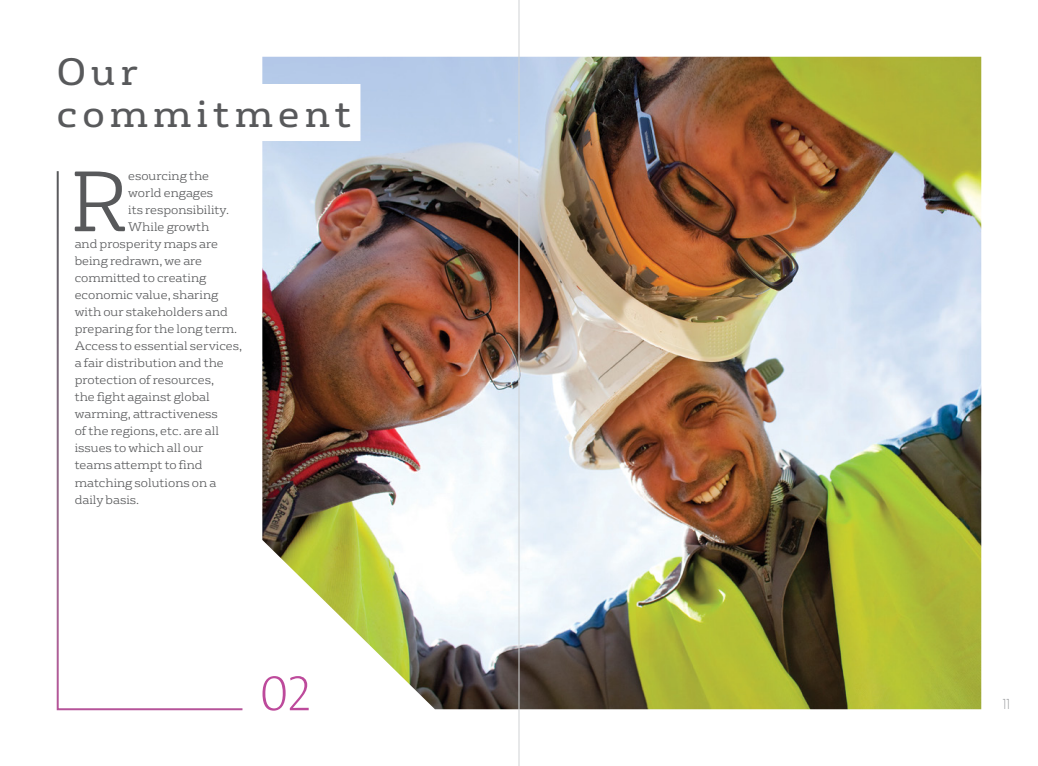
<style>
.page{position:relative;width:1038px;height:766px;background:#fff}
.page>*{position:absolute;margin:0;border:0;box-sizing:border-box;transform-origin:0 0}
.t1{font:300 82.8px "FS Rufus";color:#58595b}
.t2{font:50px "The Sans Veolia W2 Ex Lig";color:#bd4a9b}
.t3{font:37px/42px "FS Rufus";letter-spacing:.14em;color:#58595b}
.t4{font:300 14px "Geosans";color:#939598}
.t5{font:300 12px "FS Rufus";color:#58595b}
</style>
<div class="page">
<img style="left:262px;top:57px;width:719px;height:652px">
<svg style="left:56px;top:171px;width:187px;height:540px"></svg>
<div style="left:57px;top:84px;width:303px;height:57px;background:#fff"></div>
<hr style="left:518px;top:0;width:1px;height:765px;background:#d1d3d4">
<h3 class="t3" style="left:57px;top:48px;width:296px">Our commitment</h3>
<h1 class="t1" style="left:70px;top:136px;width:60px">R</h1>
<p class="t5" style="left:128px;top:166px;width:82px">esourcing the</p>
<p class="t5" style="left:128px;top:183px;width:87px">world engages</p>
<p class="t5" style="left:128px;top:200px;width:102px">its responsibility.</p>
<p class="t5" style="left:128px;top:217px;width:83px">While growth</p>
<p class="t5" style="left:75px;top:234px;width:145px">and prosperity maps are</p>
<p class="t5" style="left:75px;top:251px;width:129px">being redrawn, we are</p>
<p class="t5" style="left:75px;top:268px;width:133px">committed to creating</p>
<p class="t5" style="left:75px;top:285px;width:145px">economic value, sharing</p>
<p class="t5" style="left:75px;top:302px;width:155px">with our stakeholders and</p>
<p class="t5" style="left:75px;top:319px;width:164px">preparing for the long term.</p>
<p class="t5" style="left:75px;top:336px;width:169px">Access to essential services,</p>
<p class="t5" style="left:75px;top:353px;width:151px">a fair distribution and the</p>
<p class="t5" style="left:75px;top:370px;width:141px">protection of resources,</p>
<p class="t5" style="left:75px;top:387px;width:136px">the fight against global</p>
<p class="t5" style="left:75px;top:404px;width:145px">warming, attractiveness</p>
<p class="t5" style="left:75px;top:421px;width:146px">of the regions, etc. are all</p>
<p class="t5" style="left:75px;top:438px;width:130px">issues to which all our</p>
<p class="t5" style="left:75px;top:455px;width:129px">teams attempt to find</p>
<p class="t5" style="left:75px;top:472px;width:143px">matching solutions on a</p>
<p class="t5" style="left:75px;top:489px;width:66px">daily basis.</p>
<h2 class="t2" style="left:259px;top:660px;width:53px">02</h2>
<p class="t4" style="left:1000px;top:696px;width:13px">11</p>
</div>
